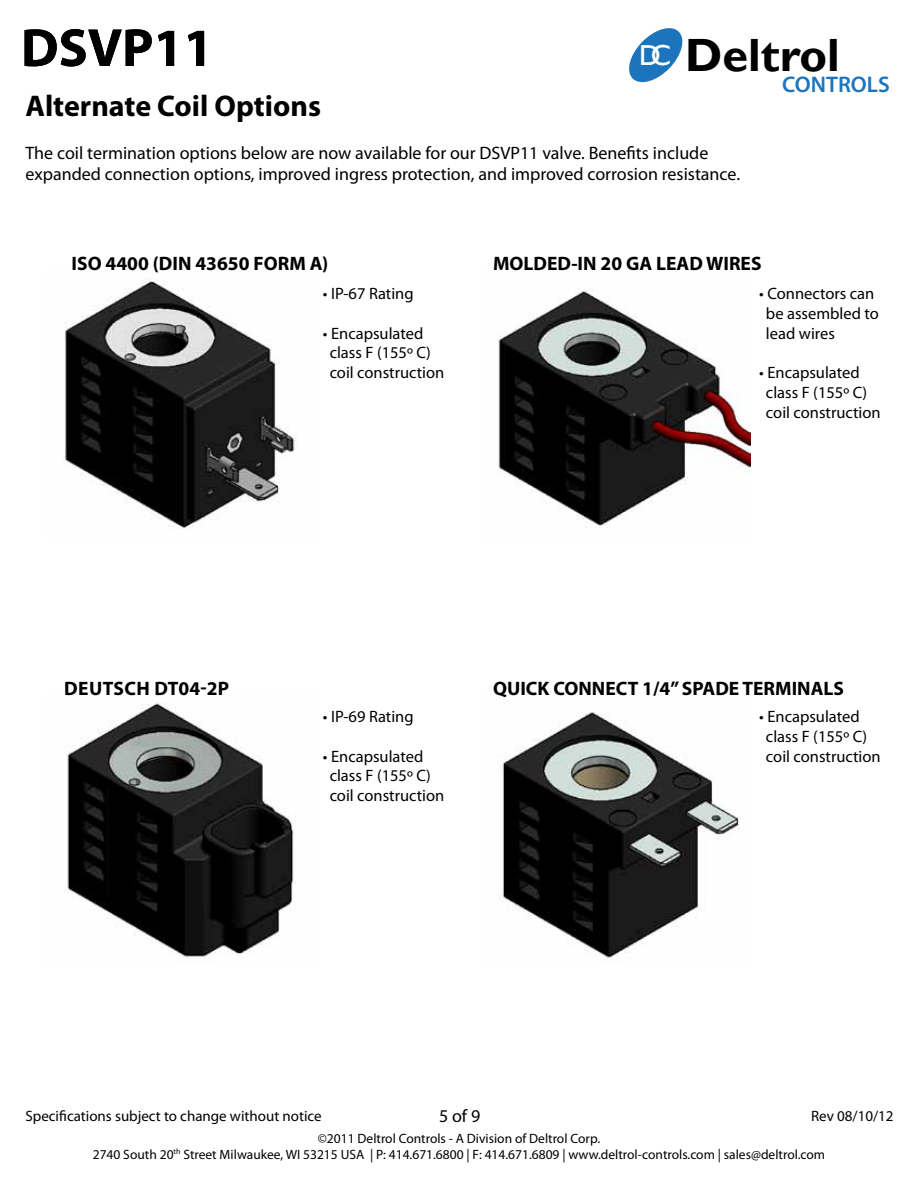
<style>
.page{position:relative;width:918px;height:1188px;background:#fff}
.page>*{position:absolute;margin:0;border:0;box-sizing:border-box;transform-origin:0 0}
.t1{font:700 54px "Myriad Pro";color:#000}
.t2{font:700 46.65px "Gill Sans";color:#000}
.t3{font:700 30px "Myriad Pro";color:#000}
.t4{font:28.95px "Gill Sans";color:#fff}
.t5{font:600 22.65px "Myriad Pro";color:#1c75bc}
.t6{font:700 19.5px "Myriad Pro";color:#000}
.t7{font:18px/21.6px "Myriad Pro";color:#000}
.t8{font:16.5px/19.8px "Myriad Pro";color:#000}
.t9{font:15px "Myriad Pro";color:#000}
.t10{font:13.5px/16.2px "Myriad Pro";color:#000;text-align:center}
</style>
<div class="page">
<svg style="left:629px;top:28px;width:54px;height:55px"></svg>
<img style="left:65px;top:280px;width:231px;height:249px">
<img style="left:497px;top:712px;width:243px;height:248px">
<img style="left:67px;top:703px;width:227px;height:255px">
<img style="left:498px;top:288px;width:253px;height:241px">
<h1 class="t1" style="left:21px;top:13px;width:194px">DSVP11</h1>
<h3 class="t4" style="left:639px;top:39px;width:34px">DC</h3>
<h2 class="t2" style="left:685px;top:27px;width:156px">Deltrol</h2>
<h3 class="t5" style="left:782px;top:70px;width:109px">CONTROLS</h3>
<h3 class="t3" style="left:26px;top:86px;width:297px">Alternate Coil Options</h3>
<p class="t7" style="left:26px;top:142px;width:716px">The coil termination options below are now available for our DSVP11 valve. Benefits include expanded connection options, improved ingress protection, and improved corrosion resistance.</p>
<p class="t6" style="left:72px;top:251px;width:258px">ISO 4400 (DIN 43650 FORM A)</p>
<p class="t6" style="left:493px;top:251px;width:270px">MOLDED-IN 20 GA LEAD WIRES</p>
<p class="t8" style="left:323px;top:283px;width:92px">• IP-67 Rating</p>
<p class="t8" style="left:330px;top:323px;width:116px;text-indent:-7px">• Encapsulated class F (155º C) coil construction</p>
<p class="t8" style="left:766px;top:283px;width:114px;text-indent:-7px">• Connectors can be assembled to lead wires</p>
<p class="t8" style="left:766px;top:362px;width:116px;text-indent:-7px">• Encapsulated class F (155º C) coil construction</p>
<p class="t6" style="left:64px;top:676px;width:166px">Deutsch DT04-2P</p>
<p class="t6" style="left:493px;top:676px;width:352px">QUICK CONNECT 1/4” SPADE TERMINALS</p>
<p class="t8" style="left:323px;top:706px;width:92px">• IP-69 Rating</p>
<p class="t8" style="left:330px;top:746px;width:116px;text-indent:-7px">• Encapsulated class F (155º C) coil construction</p>
<p class="t8" style="left:766px;top:706px;width:116px;text-indent:-7px">• Encapsulated class F (155º C) coil construction</p>
<p class="t9" style="left:26px;top:1107px;width:298px">Specifications subject to change without notice</p>
<p class="t7" style="left:439px;top:1105px;width:43px">5 of 9</p>
<p class="t9" style="left:811px;top:1107px;width:84px">Rev 08/10/12</p>
<p class="t10" style="left:93px;top:1130px;width:734px">©2011 Deltrol Controls - A Division of Deltrol Corp.<br>2740 South 20<sup>th</sup> Street Milwaukee, WI 53215 USA | P: 414.671.6800 | F: 414.671.6809 | www.deltrol-controls.com | sales@deltrol.com</p>
</div>
